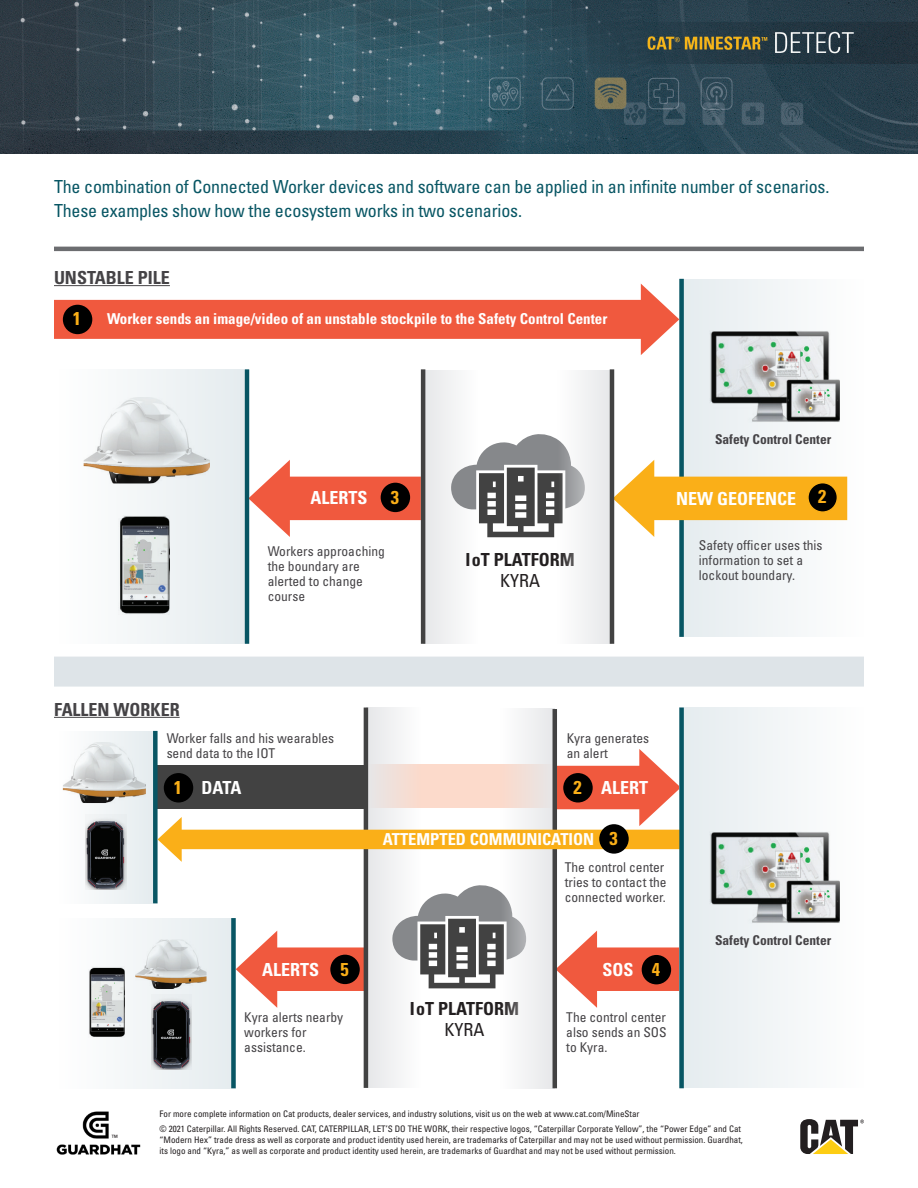
<style>
.page{position:relative;width:918px;height:1188px;background:#fff}
.page>*{position:absolute;margin:0;border:0;box-sizing:border-box;transform-origin:0 0}
.Small_Year{font:700 condensed 18.6px "Univers LT Std";color:#faaf18}
.t1{font:condensed 18px/24px "Univers LT Std";letter-spacing:-.01em;color:#085664}
.Small_Year-2{font:700 condensed 18px "Univers LT Std";color:#fff}
.Small_Year-3{font:700 condensed 18px "Univers LT Std";color:#454346}
.Small_Year-4{font:700 condensed 18px "Univers LT Std";color:#231f20}
.Small_Year-5{font:condensed 18px "Univers LT Std";color:#231f20}
.Small_Year-6{font:700 condensed 16.5px "Univers LT Std";color:#fff}
.Small_Year-7{font:700 condensed 15px "Univers LT Std";color:#fff}
.Small_Year-8{font:condensed 13.5px/15px "Univers LT Std";color:#454346}
.Small_Year-9{font:700 condensed 13.5px "Univers LT Std";color:#454346}
.t2{font:condensed 9px/10.8px "Univers LT Std";color:#231f20}
.t3{font:condensed 7.2px "Univers LT Std";color:#231f20}
</style>
<div class="page">
<div style="left:263px;top:947px;width:105px;height:44px;background:#f0593e"></div>
<svg style="left:236px;top:931px;width:41px;height:77px"></svg>
<div style="left:583px;top:947px;width:98px;height:44px;background:#f0593e"></div>
<svg style="left:557px;top:931px;width:40px;height:77px"></svg>
<div style="left:368px;top:764px;width:189px;height:44px;background:#fcdacb"></div>
<div style="left:556px;top:766px;width:98px;height:43px;background:#f0593e"></div>
<svg style="left:639px;top:749px;width:40px;height:77px"></svg>
<div style="left:158px;top:766px;width:208px;height:43px;background:#424242"></div>
<div style="left:276px;top:477px;width:145px;height:43px;background:#f0593e"></div>
<svg style="left:249px;top:460px;width:41px;height:77px"></svg>
<div style="left:679px;top:279px;width:185px;height:357px;background:#f2f5f7"></div>
<div style="left:679px;top:708px;width:185px;height:380px;background:#f2f5f7"></div>
<div style="left:679px;top:279px;width:5px;height:358px;background:#085664"></div>
<div style="left:59px;top:369px;width:185px;height:275px;background:linear-gradient(to right,#fefefe,#e4ebee)"></div>
<div style="left:59px;top:731px;width:94px;height:172px;background:linear-gradient(to right,#fefefe,#e5ecef)"></div>
<div style="left:59px;top:918px;width:177px;height:170px;background:linear-gradient(to right,#fefefe,#e3eaed)"></div>
<div style="left:425px;top:370px;width:31px;height:274px;background:#ededef"></div>
<svg style="left:368px;top:708px;width:52px;height:380px;fill:#f0eff0"></svg>
<img style="left:84px;top:397px;width:126px;height:86px">
<hr style="left:245px;top:369px;width:4px;height:275px;background:#085664">
<div style="left:153px;top:731px;width:5px;height:172px;background:#085664"></div>
<div style="left:231px;top:918px;width:5px;height:170px;background:#085664"></div>
<hr style="left:421px;top:369px;width:4px;height:275px;background:#424242">
<hr style="left:364px;top:708px;width:4px;height:380px;background:#424242">
<div style="left:54px;top:300px;width:601px;height:39px;background:#f0593e"></div>
<svg style="left:641px;top:284px;width:38px;height:71px"></svg>
<img style="left:709px;top:330px;width:131px;height:92px">
<img style="left:709px;top:832px;width:131px;height:91px">
<svg style="left:451px;top:433px;width:107px;height:104px"></svg>
<svg style="left:392px;top:884px;width:109px;height:104px"></svg>
<svg style="left:558px;top:370px;width:52px;height:274px;fill:#f0f1f2"></svg>
<svg style="left:501px;top:708px;width:54px;height:380px;fill:#f0eff0"></svg>
<img style="left:0;top:0;width:918px;height:153px">
<hr style="left:54px;top:247px;width:810px;height:4px;background:#6c6d70">
<div style="left:54px;top:657px;width:810px;height:30px;background:#dee4e8"></div>
<div style="left:640px;top:477px;width:207px;height:43px;background:#faaf18"></div>
<svg style="left:614px;top:460px;width:40px;height:77px"></svg>
<hr style="left:54px;top:285px;width:116px;height:1px;background:#454346">
<hr style="left:54px;top:717px;width:126px;height:1px;background:#454346">
<hr style="left:610px;top:369px;width:4px;height:275px;background:#424242">
<hr style="left:553px;top:709px;width:4px;height:379px;background:#424242">
<div style="left:172px;top:830px;width:509px;height:19px;background:#faaf18"></div>
<svg style="left:158px;top:817px;width:24px;height:45px"></svg>
<div style="left:679px;top:708px;width:5px;height:380px;background:#085664"></div>
<img style="left:135px;top:940px;width:72px;height:48px">
<img style="left:151px;top:995px;width:41px;height:75px">
<img style="left:89px;top:967px;width:36px;height:70px">
<img style="left:119px;top:516px;width:51px;height:98px">
<div style="left:63px;top:305px;width:29px;height:29px;background:#000;border-radius:50%"></div>
<div style="left:164px;top:773px;width:29px;height:30px;background:#000;border-radius:50%"></div>
<div style="left:563px;top:773px;width:30px;height:30px;background:#000;border-radius:50%"></div>
<div style="left:599px;top:824px;width:30px;height:30px;background:#000;border-radius:50%"></div>
<div style="left:642px;top:955px;width:29px;height:29px;background:#000;border-radius:50%"></div>
<div style="left:330px;top:955px;width:30px;height:29px;background:#000;border-radius:50%"></div>
<div style="left:808px;top:483px;width:29px;height:29px;background:#000;border-radius:50%"></div>
<div style="left:807px;top:482px;width:31px;height:31px;border:2px solid #faaf18;border-radius:50%"></div>
<div style="left:381px;top:483px;width:29px;height:29px;background:#000;border-radius:50%"></div>
<img style="left:63px;top:742px;width:83px;height:61px">
<img style="left:85px;top:815px;width:41px;height:75px">
<svg style="left:800px;top:1119px;width:64px;height:35px"></svg>
<img style="left:56px;top:1111px;width:85px;height:44px">
<p class="t1" style="left:54px;top:175px;width:777px">The combination of Connected Worker devices and software can be applied in an infinite number of scenarios.<br>These examples show how the ecosystem works in two scenarios.</p>
<p class="Small_Year-3" style="left:54px;top:266px;width:117px">UNSTABLE PILE</p>
<p class="Small_Year" style="left:73px;top:307px;width:10px">1</p>
<p class="Small_Year-7" style="left:107px;top:309px;width:502px">Worker sends an image/video of an unstable stockpile to the Safety Control Center</p>
<p class="Small_Year-2" style="left:311px;top:486px;width:59px">ALERTS</p>
<p class="Small_Year-9" style="left:715px;top:431px;width:118px">Safety Control Center</p>
<p class="Small_Year" style="left:391px;top:486px;width:10px">3</p>
<p class="Small_Year" style="left:818px;top:485px;width:10px">2</p>
<p class="Small_Year-2" style="left:676px;top:488px;width:122px">NEW GEOFENCE</p>
<p class="Small_Year-8" style="left:268px;top:543px;width:119px">Workers approaching the boundary are alerted to change course</p>
<p class="Small_Year-4" style="left:465px;top:548px;width:111px">IoT PLATFORM</p>
<p class="Small_Year-5" style="left:500px;top:569px;width:42px">KYRA</p>
<p class="Small_Year-8" style="left:699px;top:537px;width:125px">Safety officer uses this information to set a lockout boundary.</p>
<p class="Small_Year-3" style="left:54px;top:698px;width:127px">FALLEN WORKER</p>
<p class="Small_Year-8" style="left:167px;top:730px;width:169px">Worker falls and his wearables send data to the IOT</p>
<p class="Small_Year-8" style="left:567px;top:730px;width:84px">Kyra generates an alert</p>
<p class="Small_Year" style="left:174px;top:776px;width:10px">1</p>
<p class="Small_Year" style="left:573px;top:776px;width:10px">2</p>
<p class="Small_Year-2" style="left:202px;top:777px;width:41px">DATA</p>
<p class="Small_Year-2" style="left:601px;top:777px;width:48px">ALERT</p>
<p class="Small_Year-6" style="left:383px;top:830px;width:213px">ATTEMPTED COMMUNICATION</p>
<p class="Small_Year" style="left:609px;top:827px;width:10px">3</p>
<p class="t3" style="left:112px;top:1133px;width:7px">™</p>
<p class="Small_Year-8" style="left:565px;top:859px;width:103px">The control center tries to contact the connected worker.</p>
<p class="Small_Year-2" style="left:262px;top:958px;width:59px">ALERTS</p>
<p class="Small_Year-2" style="left:602px;top:958px;width:33px">SOS</p>
<p class="Small_Year" style="left:340px;top:958px;width:10px">5</p>
<p class="Small_Year" style="left:652px;top:958px;width:10px">4</p>
<p class="Small_Year-8" style="left:244px;top:1010px;width:100px">Kyra alerts nearby workers for assistance.</p>
<p class="Small_Year-4" style="left:410px;top:998px;width:111px">IoT PLATFORM</p>
<p class="Small_Year-5" style="left:444px;top:1019px;width:42px">KYRA</p>
<p class="Small_Year-8" style="left:566px;top:1009px;width:102px;text-align:justify">The control center also sends an SOS to Kyra.</p>
<p class="Small_Year-9" style="left:715px;top:932px;width:118px">Safety Control Center</p>
<p class="t2" style="left:160px;top:1108px;width:482px">For more complete information on Cat products, dealer services, and industry solutions, visit us on the web at www.cat.com/MineStar</p>
<p class="t2" style="left:160px;top:1123px;width:585px">© 2021 Caterpillar. All Rights Reserved. CAT, CATERPILLAR, LET’S DO THE WORK, their respective logos, “Caterpillar Corporate Yellow”, the “Power Edge” and Cat “Modern Hex” trade dress as well as corporate and product identity used herein, are trademarks of Caterpillar and may not be used without permission. Guardhat, its logo and “Kyra,” as well as corporate and product identity used herein, are trademarks of Guardhat and may not be used without permission.</p>
</div>
